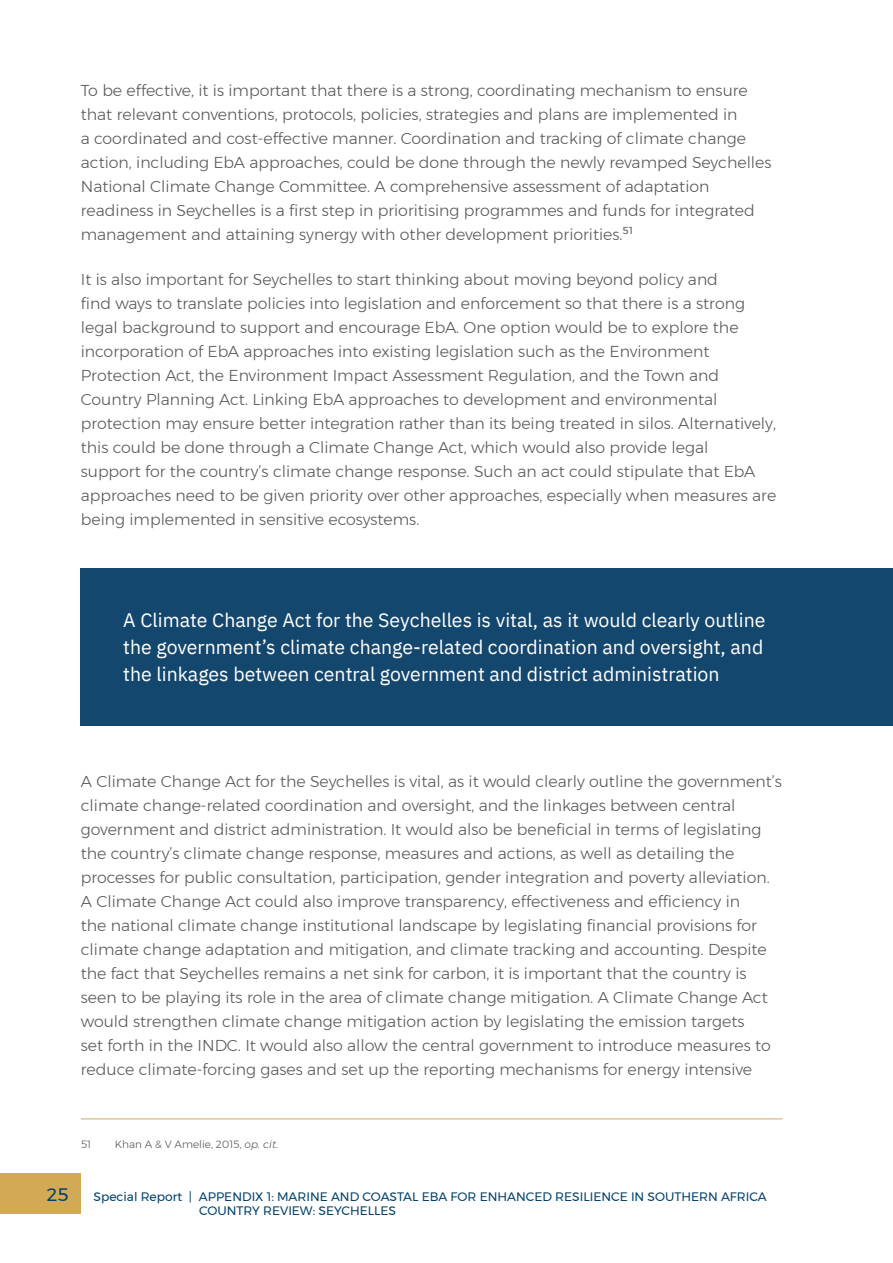
<style>
.page{position:relative;width:893px;height:1263px;background:#fff}
.page>*{position:absolute;margin:0;border:0;box-sizing:border-box;transform-origin:0 0}
.t1{font:19.5px/27px "IBM Plex Sans";color:#fff;text-align:justify}
.t2{font:18px "Montserrat";color:#034169}
.t3{font:300 15.75px/24px "Montserrat";color:#58595b}
.t4{font:12.3px/14.7px "Montserrat";color:#034169}
.t5{font:300 10.5px "Montserrat";color:#58595b}
.s1{font-style:italic}
</style>
<div class="page">
<div style="left:0;top:1172px;width:81px;height:41px;background:#d2aa56"></div>
<hr style="left:81px;top:1118px;width:701px;height:1px;background:#d2aa56">
<div style="left:81px;top:569px;width:812px;height:157px;background:#14476e"></div>
<p class="t3" style="left:81px;top:78px;width:692px">To be effective, it is important that there is a strong, coordinating mechanism to ensure that relevant conventions, protocols, policies, strategies and plans are implemented in<br>a coordinated and cost-effective manner. Coordination and tracking of climate change action, including EbA approaches, could be done through the newly revamped Seychelles National Climate Change Committee. A comprehensive assessment of adaptation readiness in Seychelles is a first step in prioritising programmes and funds for integrated management and attaining synergy with other development priorities.<sup>51</sup></p>
<p class="t3" style="left:81px;top:267px;width:697px">It is also important for Seychelles to start thinking about moving beyond policy and<br>find ways to translate policies into legislation and enforcement so that there is a strong legal background to support and encourage EbA. One option would be to explore the incorporation of EbA approaches into existing legislation such as the Environment Protection Act, the Environment Impact Assessment Regulation, and the Town and Country Planning Act. Linking EbA approaches to development and environmental protection may ensure better integration rather than its being treated in silos. Alternatively, this could be done through a Climate Change Act, which would also provide legal<br>support for the country’s climate change response. Such an act could stipulate that EbA approaches need to be given priority over other approaches, especially when measures are being implemented in sensitive ecosystems.</p>
<p class="t1" style="left:123px;top:604px;width:644px">A Climate Change Act for the Seychelles is vital, as it would clearly outline the government’s climate change-related coordination and oversight, and the linkages between central government and district administration</p>
<p class="t3" style="left:81px;top:769px;width:703px">A Climate Change Act for the Seychelles is vital, as it would clearly outline the government’s climate change-related coordination and oversight, and the linkages between central government and district administration. It would also be beneficial in terms of legislating the country’s climate change response, measures and actions, as well as detailing the processes for public consultation, participation, gender integration and poverty alleviation.<br>A Climate Change Act could also improve transparency, effectiveness and efficiency in<br>the national climate change institutional landscape by legislating financial provisions for climate change adaptation and mitigation, and climate tracking and accounting. Despite the fact that Seychelles remains a net sink for carbon, it is important that the country is seen to be playing its role in the area of climate change mitigation. A Climate Change Act would strengthen climate change mitigation action by legislating the emission targets<br>set forth in the INDC. It would also allow the central government to introduce measures to reduce climate-forcing gases and set up the reporting mechanisms for energy intensive</p>
<p class="t5" style="left:81px;top:1136px;width:12px">51</p>
<p class="t5" style="left:115px;top:1136px;width:165px">Khan A &amp; V Amelie, 2015, <span class="s1">op. cit</span>.</p>
<p class="t2" style="left:47px;top:1181px;width:23px">25</p>
<p class="t4" style="left:199px;top:1189px;width:569px;text-indent:-105px">Special Report | APPENDIX 1: MARINE AND COASTAL EBA FOR ENHANCED RESILIENCE IN SOUTHERN AFRICA<br>COUNTRY REVIEW: SEYCHELLES</p>
</div>
